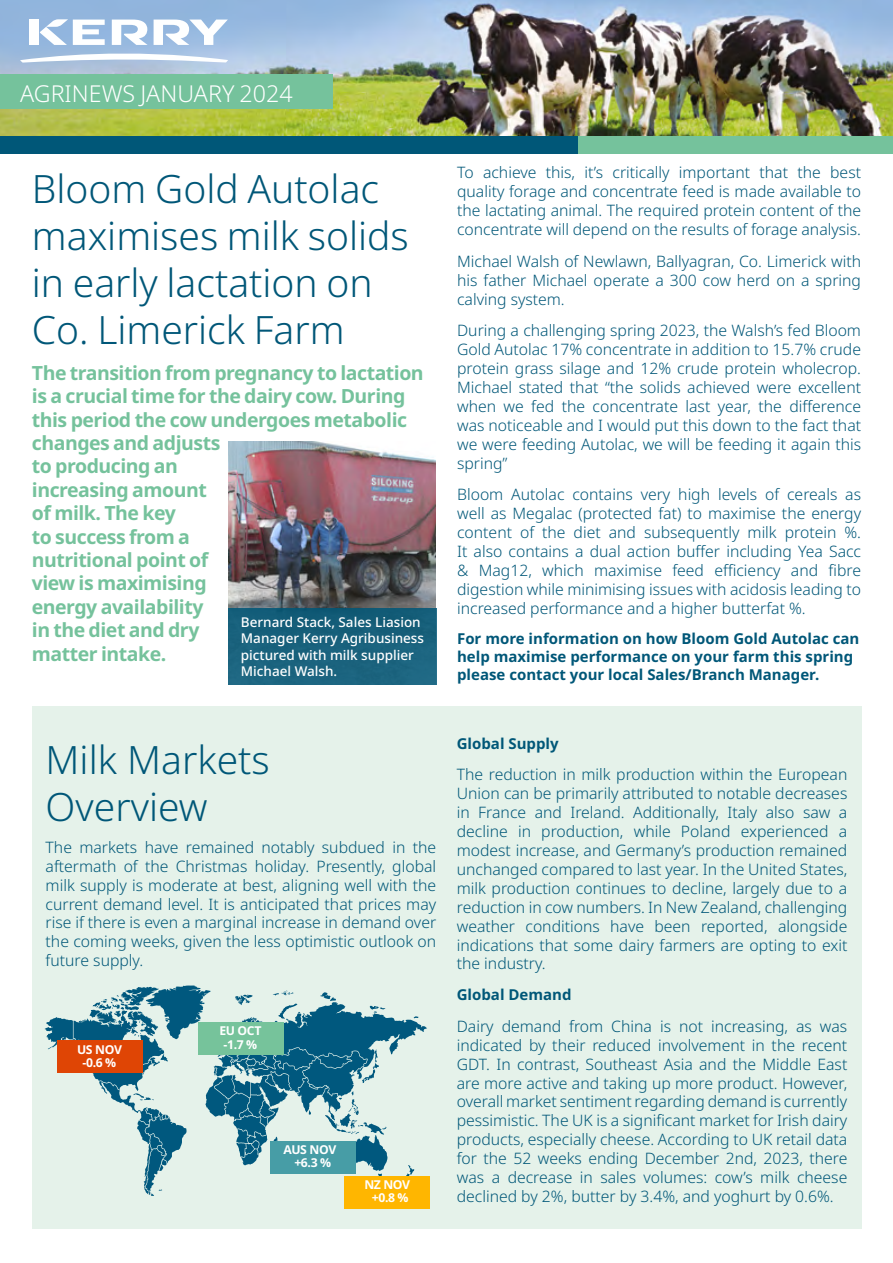
<style>
.page{position:relative;width:893px;height:1263px;background:#fff}
.page>*{position:absolute;margin:0;border:0;box-sizing:border-box;transform-origin:0 0}
.t1{font:300 39px/46.8px "Noto Sans";color:#005778}
.t2{font:300 23.25px "Noto Sans";color:#fff}
.t3{font:700 19.5px/23.4px "Noto Sans";letter-spacing:-.025em;color:#75c29c}
.t4{font:300 15.75px/18.9px "Noto Sans";color:#005778;text-align:justify}
.t5{font:700 15px/18px "Noto Sans";color:#005778}
.t6{font:500 13.5px/16.2px "Noto Sans";color:#fff}
.t7{font:700 12.15px/13.5px "Noto Sans";letter-spacing:-.03em;color:#fff;text-align:center}
</style>
<div class="page">
<img style="left:0;top:0;width:893px;height:136px">
<div style="left:0;top:136px;width:616px;height:18px;background:#005778"></div>
<div style="left:578px;top:136px;width:315px;height:18px;background:#75c29c"></div>
<div style="left:0;top:74px;width:333px;height:35px;background:#75c29c"></div>
<svg style="left:20px;top:47px;width:208px;height:16px"></svg>
<svg style="left:112px;top:20px;width:36px;height:25px"></svg>
<svg style="left:154px;top:20px;width:74px;height:25px"></svg>
<svg style="left:40px;top:19px;width:65px;height:26px"></svg>
<div style="left:29px;top:20px;width:9px;height:25px;background:#feffff"></div>
<div style="left:32px;top:706px;width:829px;height:523px;background:#e5f2ea"></div>
<svg style="left:45px;top:985px;width:382px;height:211px"></svg>
<div style="left:57px;top:1040px;width:85px;height:33px;background:#df4505"></div>
<div style="left:199px;top:1022px;width:85px;height:33px;background:#76c39b"></div>
<div style="left:270px;top:1140px;width:85px;height:33px;background:#479da6"></div>
<div style="left:344px;top:1175px;width:85px;height:33px;background:#ffb600"></div>
<img style="left:228px;top:442px;width:208px;height:166px">
<div style="left:228px;top:608px;width:209px;height:76px;background:#19627d"></div>
<h2 class="t2" style="left:20px;top:77px;width:274px">AGRINEWS JANUARY 2024</h2>
<h1 class="t1" style="left:32px;top:167px;width:378px">Bloom Gold Autolac maximises milk solids in early lactation on<br>Co. Limerick Farm</h1>
<p class="t3" style="left:32px;top:361px;width:393px">The transition from pregnancy to lactation is a crucial time for the dairy cow. During this period the cow undergoes metabolic changes and adjusts<br>to producing an<br>increasing amount<br>of milk. The key<br>to success from a<br>nutritional point of<br>view is maximising<br>energy availability<br>in the diet and dry<br>matter intake.</p>
<p class="t6" style="left:241px;top:614px;width:185px">Bernard Stack, Sales Liasion<br>Manager Kerry Agribusiness pictured with milk supplier<br>Michael Walsh.</p>
<p class="t4" style="left:457px;top:164px;width:405px">To achieve this, it’s critically important that the best quality forage and concentrate feed is made available to the lactating animal. The required protein content of the concentrate will depend on the results of forage analysis.</p>
<p class="t4" style="left:457px;top:252px;width:405px">Michael Walsh of Newlawn, Ballyagran, Co. Limerick with his father Michael operate a 300 cow herd on a spring calving system.</p>
<p class="t4" style="left:457px;top:321px;width:405px">During a challenging spring 2023, the Walsh’s fed Bloom Gold Autolac 17% concentrate in addition to 15.7% crude protein grass silage and 12% crude protein wholecrop.<br>Michael stated that “the solids achieved were excellent when we fed the concentrate last year, the difference was noticeable and I would put this down to the fact that we were feeding Autolac, we will be feeding it again this spring”</p>
<p class="t4" style="left:457px;top:485px;width:405px">Bloom Autolac contains very high levels of cereals as well as Megalac (protected fat) to maximise the energy content of the diet and subsequently milk protein %.<br>It also contains a dual action buffer including Yea Sacc &amp; Mag12, which maximise feed efficiency and fibre digestion while minimising issues with acidosis leading to increased performance and a higher butterfat %.</p>
<p class="t5" style="left:457px;top:630px;width:404px">For more information on how Bloom Gold Autolac can help maximise performance on your farm this spring please contact your local Sales/Branch Manager.</p>
<h1 class="t1" style="left:46px;top:738px;width:226px">Milk Markets<br>Overview</h1>
<p class="t4" style="left:46px;top:838px;width:392px">The markets have remained notably subdued in the aftermath of the Christmas holiday. Presently, global milk supply is moderate at best, aligning well with the current demand level. It is anticipated that prices may rise if there is even a marginal increase in demand over the coming weeks, given the less optimistic outlook on future supply.</p>
<p class="t7" style="left:77px;top:1042px;width:46px">US NOV -0.6 %</p>
<p class="t7" style="left:219px;top:1024px;width:44px">EU OCT -1.7 %</p>
<p class="t7" style="left:283px;top:1143px;width:54px">AUS NOV +6.3 %</p>
<p class="t7" style="left:364px;top:1178px;width:47px">NZ NOV +0.8 %</p>
<p class="t5" style="left:457px;top:735px;width:103px">Global Supply</p>
<p class="t4" style="left:457px;top:766px;width:392px">The reduction in milk production within the European Union can be primarily attributed to notable decreases in France and Ireland. Additionally, Italy also saw a decline in production, while Poland experienced a modest increase, and Germany’s production remained unchanged compared to last year. In the United States, milk production continues to decline, largely due to a reduction in cow numbers. In New Zealand, challenging weather conditions have been reported, alongside indications that some dairy farmers are opting to exit the industry.</p>
<p class="t5" style="left:457px;top:986px;width:116px">Global Demand</p>
<p class="t4" style="left:457px;top:1017px;width:392px">Dairy demand from China is not increasing, as was indicated by their reduced involvement in the recent GDT. In contrast, Southeast Asia and the Middle East are more active and taking up more product. However, overall market sentiment regarding demand is currently pessimistic. The UK is a significant market for Irish dairy products, especially cheese. According to UK retail data for the 52 weeks ending December 2nd, 2023, there was a decrease in sales volumes: cow’s milk cheese declined by 2%, butter by 3.4%, and yoghurt by 0.6%.</p>
</div>
